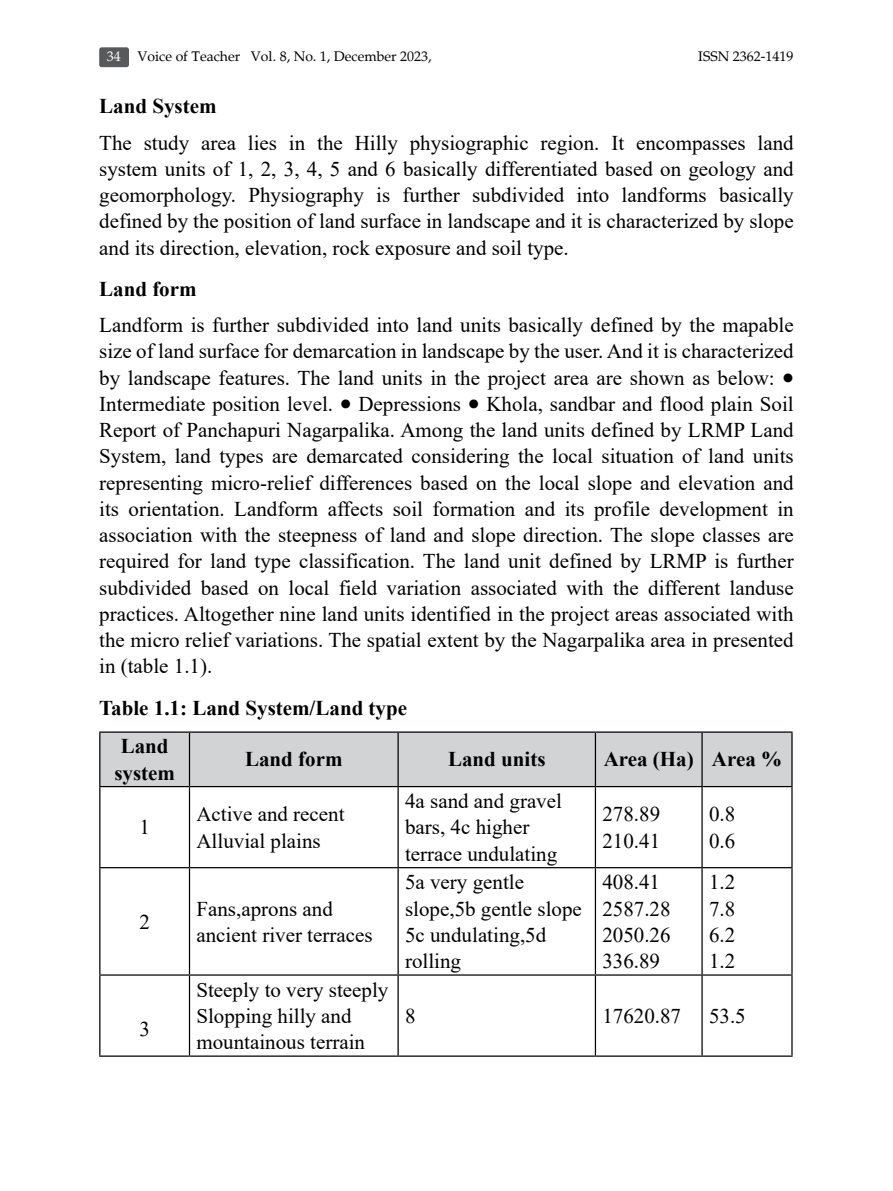
<style>
.page{position:relative;width:893px;height:1191px;background:#fff}
.page>*{position:absolute;margin:0;border:0;box-sizing:border-box;transform-origin:0 0}
.t1{font:21px/26.2px "Times New Roman";color:#000}
.t2{font:700 21px/38.7px "Times New Roman";color:#000}
.t3{font:14px "Palatino";color:#000}
.s1{color:#fff}
</style>
<div class="page">
<div style="left:100px;top:732px;width:691px;height:54px;background:#d1d3d4"></div>
<hr style="left:99px;top:731px;width:90px;height:1px;background:#000">
<hr style="left:99px;top:732px;width:1px;height:54px;background:#000">
<hr style="left:189px;top:731px;width:209px;height:1px;background:#000">
<hr style="left:189px;top:732px;width:1px;height:54px;background:#000">
<hr style="left:398px;top:731px;width:197px;height:1px;background:#000">
<hr style="left:397px;top:732px;width:2px;height:54px;background:#000">
<hr style="left:595px;top:731px;width:107px;height:1px;background:#000">
<hr style="left:595px;top:732px;width:1px;height:54px;background:#000">
<hr style="left:702px;top:731px;width:91px;height:1px;background:#000">
<hr style="left:701px;top:732px;width:2px;height:54px;background:#000">
<hr style="left:791px;top:732px;width:2px;height:54px;background:#000">
<hr style="left:99px;top:786px;width:90px;height:1px;background:#000">
<hr style="left:99px;top:787px;width:1px;height:80px;background:#000">
<hr style="left:189px;top:786px;width:209px;height:1px;background:#000">
<hr style="left:189px;top:787px;width:1px;height:80px;background:#000">
<hr style="left:398px;top:786px;width:197px;height:1px;background:#000">
<hr style="left:397px;top:787px;width:2px;height:80px;background:#000">
<hr style="left:595px;top:786px;width:107px;height:1px;background:#000">
<hr style="left:595px;top:787px;width:1px;height:80px;background:#000">
<hr style="left:702px;top:786px;width:91px;height:1px;background:#000">
<hr style="left:701px;top:787px;width:2px;height:80px;background:#000">
<hr style="left:791px;top:787px;width:2px;height:80px;background:#000">
<hr style="left:99px;top:867px;width:90px;height:1px;background:#000">
<hr style="left:99px;top:868px;width:1px;height:106px;background:#000">
<hr style="left:189px;top:867px;width:209px;height:1px;background:#000">
<hr style="left:189px;top:868px;width:1px;height:106px;background:#000">
<hr style="left:398px;top:867px;width:197px;height:1px;background:#000">
<hr style="left:397px;top:868px;width:2px;height:106px;background:#000">
<hr style="left:595px;top:867px;width:107px;height:1px;background:#000">
<hr style="left:595px;top:868px;width:1px;height:106px;background:#000">
<hr style="left:702px;top:867px;width:91px;height:1px;background:#000">
<hr style="left:701px;top:868px;width:2px;height:106px;background:#000">
<hr style="left:791px;top:868px;width:2px;height:106px;background:#000">
<hr style="left:99px;top:974px;width:90px;height:1px;background:#000">
<hr style="left:99px;top:975px;width:1px;height:80px;background:#000">
<hr style="left:189px;top:974px;width:209px;height:1px;background:#000">
<hr style="left:189px;top:975px;width:1px;height:80px;background:#000">
<hr style="left:398px;top:974px;width:197px;height:1px;background:#000">
<hr style="left:397px;top:975px;width:2px;height:80px;background:#000">
<hr style="left:595px;top:974px;width:107px;height:1px;background:#000">
<hr style="left:595px;top:975px;width:1px;height:80px;background:#000">
<hr style="left:702px;top:974px;width:91px;height:1px;background:#000">
<hr style="left:701px;top:975px;width:2px;height:80px;background:#000">
<hr style="left:791px;top:975px;width:2px;height:80px;background:#000">
<hr style="left:99px;top:1055px;width:90px;height:1px;background:#000">
<hr style="left:189px;top:1055px;width:209px;height:1px;background:#000">
<hr style="left:398px;top:1055px;width:197px;height:1px;background:#000">
<hr style="left:595px;top:1055px;width:107px;height:1px;background:#000">
<hr style="left:702px;top:1055px;width:91px;height:1px;background:#000">
<div style="left:99px;top:47px;width:30px;height:20px;background:#58595b;border-radius:2px"></div>
<p class="t3" style="left:107px;top:48px;width:326px"><span class="s1">34</span> Voice of Teacher Vol. 8, No. 1, December 2023,</p>
<p class="t3" style="left:698px;top:48px;width:97px">ISSN 2362-1419</p>
<p class="t2" style="left:99px;top:86px;width:119px">Land System</p>
<p class="t1" style="left:99px;top:129px;width:696px;text-align:justify">The study area lies in the Hilly physiographic region. It encompasses land system units of 1, 2, 3, 4, 5 and 6 basically differentiated based on geology and geomorphology. Physiography is further subdivided into landforms basically defined by the position of land surface in landscape and it is characterized by slope and its direction, elevation, rock exposure and soil type.</p>
<p class="t2" style="left:99px;top:269px;width:99px">Land form</p>
<p class="t1" style="left:99px;top:311px;width:696px;text-align:justify">Landform is further subdivided into land units basically defined by the mapable size of land surface for demarcation in landscape by the user. And it is characterized by landscape features. The land units in the project area are shown as below: • Intermediate position level. • Depressions • Khola, sandbar and flood plain Soil Report of Panchapuri Nagarpalika. Among the land units defined by LRMP Land System, land types are demarcated considering the local situation of land units representing micro-relief differences based on the local slope and elevation and its orientation. Landform affects soil formation and its profile development in association with the steepness of land and slope direction. The slope classes are required for land type classification. The land unit defined by LRMP is further subdivided based on local field variation associated with the different landuse practices. Altogether nine land units identified in the project areas associated with the micro relief variations. The spatial extent by the Nagarpalika area in presented in (table 1.1).</p>
<p class="t2" style="left:121px;top:687px;width:288px;text-indent:-22px">Table 1.1: Land System/Land type<br>Land</p>
<p class="t2" style="left:114px;top:752px;width:62px">system</p>
<p class="t2" style="left:245px;top:739px;width:99px">Land form</p>
<p class="t2" style="left:448px;top:739px;width:99px">Land units</p>
<p class="t2" style="left:604px;top:739px;width:180px">Area (Ha) Area %</p>
<p class="t1" style="left:139px;top:813px;width:12px">1</p>
<p class="t1" style="left:139px;top:907px;width:12px">2</p>
<p class="t1" style="left:139px;top:1015px;width:12px">3</p>
<p class="t1" style="left:196px;top:800px;width:150px">Active and recent<br>Alluvial plains</p>
<p class="t1" style="left:196px;top:894px;width:178px">Fans,aprons and ancient river terraces</p>
<p class="t1" style="left:196px;top:975px;width:193px">Steeply to very steeply<br>Slopping hilly and mountainous terrain</p>
<p class="t1" style="left:405px;top:787px;width:158px">4a sand and gravel bars, 4c higher terrace undulating</p>
<p class="t1" style="left:602px;top:800px;width:59px">278.89<br>210.41</p>
<p class="t1" style="left:709px;top:800px;width:28px">0.8<br>0.6</p>
<p class="t1" style="left:405px;top:868px;width:178px">5a very gentle slope,5b gentle slope<br>5c undulating,5d rolling</p>
<p class="t1" style="left:602px;top:868px;width:70px">408.41<br>2587.28<br>2050.26<br>336.89</p>
<p class="t1" style="left:709px;top:868px;width:28px;text-align:justify">1.2<br>7.8<br>6.2<br>1.2</p>
<p class="t1" style="left:405px;top:1002px;width:12px">8</p>
<p class="t1" style="left:602px;top:1002px;width:80px">17620.87</p>
<p class="t1" style="left:709px;top:1002px;width:38px">53.5</p>
</div>
